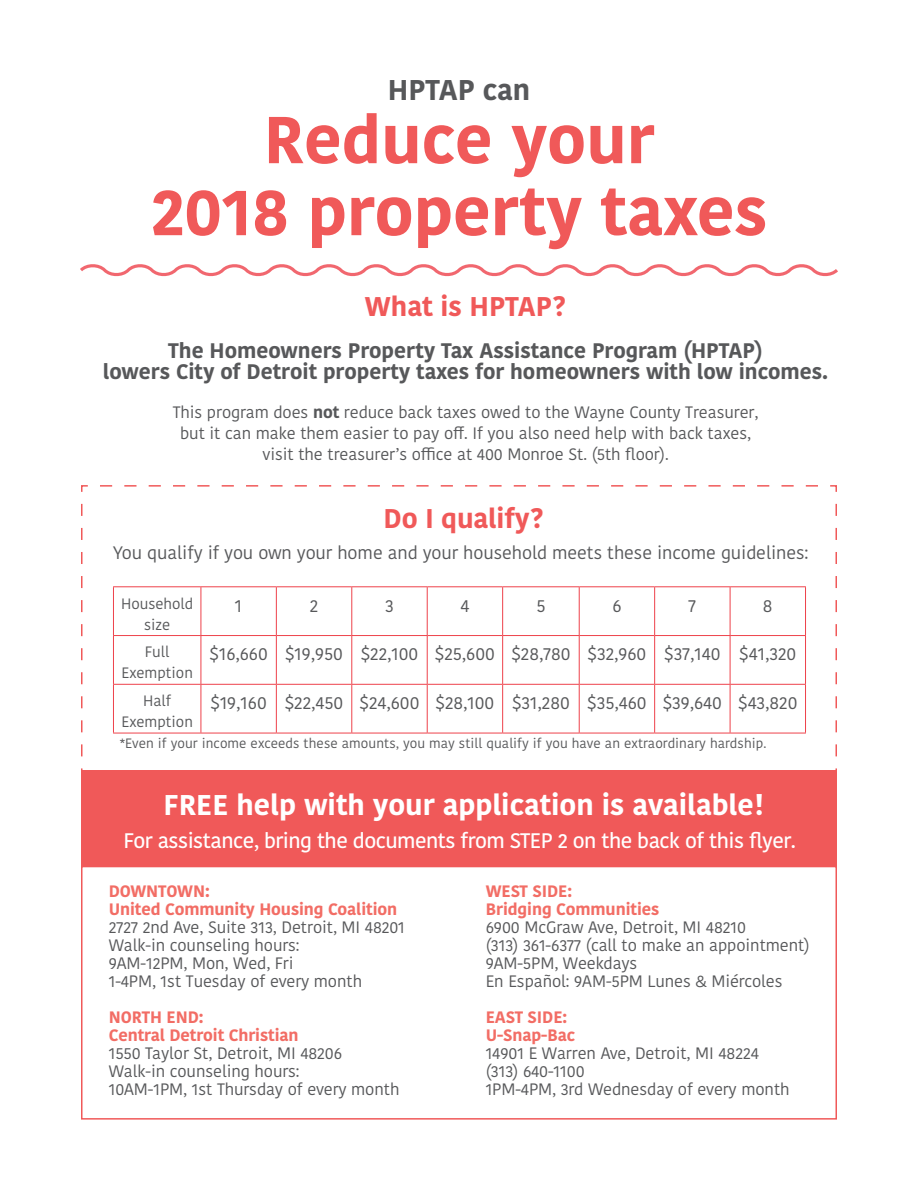
<style>
.page{position:relative;width:918px;height:1188px;background:#fff}
.page>*{position:absolute;margin:0;border:0;box-sizing:border-box;transform-origin:0 0}
.t1{font:700 66px "Kohinoor Bangla";color:#f05959}
.t2{font:700 28.5px "Kohinoor Bangla";color:#fff}
.t3{font:700 28.5px "Kohinoor Bangla";color:#57585a}
.t4{font:700 27px "Kohinoor Bangla";letter-spacing:-.005em;color:#f05959}
.t5{font:700 21px "Kohinoor Bangla";color:#57585a}
.t6{font:500 21px "Kohinoor Bangla";letter-spacing:-.025em;color:#fff}
.t7{font:18px "Kohinoor Bangla";letter-spacing:-.005em;color:#57585a}
.t8{font:16.5px/18px "Kohinoor Bangla";letter-spacing:-.005em;color:#57585a}
.t9{font:700 16.5px "Kohinoor Bangla";letter-spacing:-.005em;color:#f26d65}
.t10{font:15px/21px "Kohinoor Bangla";color:#57585a;text-align:center}
.t11{font:13.5px "Kohinoor Bangla";letter-spacing:.005em;color:#57585a}
.s1{font-weight:700}
</style>
<div class="page">
<svg style="left:81px;top:485px;width:756px;height:286px"></svg>
<div style="left:81px;top:866px;width:756px;height:254px;border:2px solid #f05959"></div>
<div style="left:81px;top:771px;width:756px;height:95px;background:#f05959"></div>
<hr style="left:113px;top:586px;width:88px;height:1px;background:#ee424b">
<hr style="left:113px;top:587px;width:1px;height:48px;background:#ee424b">
<hr style="left:201px;top:586px;width:75px;height:1px;background:#ee424b">
<hr style="left:201px;top:587px;width:1px;height:48px;background:#ee424b">
<hr style="left:276px;top:586px;width:76px;height:1px;background:#ee424b">
<hr style="left:276px;top:587px;width:1px;height:48px;background:#ee424b">
<hr style="left:352px;top:586px;width:75px;height:1px;background:#ee424b">
<hr style="left:351px;top:587px;width:1px;height:48px;background:#ee424b">
<hr style="left:427px;top:586px;width:76px;height:1px;background:#ee424b">
<hr style="left:427px;top:587px;width:1px;height:48px;background:#ee424b">
<hr style="left:503px;top:586px;width:76px;height:1px;background:#ee424b">
<hr style="left:502px;top:587px;width:1px;height:48px;background:#ee424b">
<hr style="left:579px;top:586px;width:76px;height:1px;background:#ee424b">
<hr style="left:579px;top:587px;width:1px;height:48px;background:#ee424b">
<hr style="left:655px;top:586px;width:75px;height:1px;background:#ee424b">
<hr style="left:654px;top:587px;width:1px;height:48px;background:#ee424b">
<hr style="left:730px;top:586px;width:76px;height:1px;background:#ee424b">
<hr style="left:730px;top:587px;width:1px;height:48px;background:#ee424b">
<hr style="left:805px;top:587px;width:1px;height:48px;background:#ee424b">
<hr style="left:113px;top:635px;width:88px;height:1px;background:#ee424b">
<hr style="left:113px;top:636px;width:1px;height:48px;background:#ee424b">
<hr style="left:201px;top:635px;width:75px;height:1px;background:#ee424b">
<hr style="left:201px;top:636px;width:1px;height:48px;background:#ee424b">
<hr style="left:276px;top:635px;width:76px;height:1px;background:#ee424b">
<hr style="left:276px;top:636px;width:1px;height:48px;background:#ee424b">
<hr style="left:352px;top:635px;width:75px;height:1px;background:#ee424b">
<hr style="left:351px;top:636px;width:1px;height:48px;background:#ee424b">
<hr style="left:427px;top:635px;width:76px;height:1px;background:#ee424b">
<hr style="left:427px;top:636px;width:1px;height:48px;background:#ee424b">
<hr style="left:503px;top:635px;width:76px;height:1px;background:#ee424b">
<hr style="left:502px;top:636px;width:1px;height:48px;background:#ee424b">
<hr style="left:579px;top:635px;width:76px;height:1px;background:#ee424b">
<hr style="left:579px;top:636px;width:1px;height:48px;background:#ee424b">
<hr style="left:655px;top:635px;width:75px;height:1px;background:#ee424b">
<hr style="left:654px;top:636px;width:1px;height:48px;background:#ee424b">
<hr style="left:730px;top:635px;width:76px;height:1px;background:#ee424b">
<hr style="left:730px;top:636px;width:1px;height:48px;background:#ee424b">
<hr style="left:805px;top:636px;width:1px;height:48px;background:#ee424b">
<hr style="left:113px;top:684px;width:88px;height:1px;background:#ee424b">
<hr style="left:113px;top:685px;width:1px;height:48px;background:#ee424b">
<hr style="left:201px;top:684px;width:75px;height:1px;background:#ee424b">
<hr style="left:201px;top:685px;width:1px;height:48px;background:#ee424b">
<hr style="left:276px;top:684px;width:76px;height:1px;background:#ee424b">
<hr style="left:276px;top:685px;width:1px;height:48px;background:#ee424b">
<hr style="left:352px;top:684px;width:75px;height:1px;background:#ee424b">
<hr style="left:351px;top:685px;width:1px;height:48px;background:#ee424b">
<hr style="left:427px;top:684px;width:76px;height:1px;background:#ee424b">
<hr style="left:427px;top:685px;width:1px;height:48px;background:#ee424b">
<hr style="left:503px;top:684px;width:76px;height:1px;background:#ee424b">
<hr style="left:502px;top:685px;width:1px;height:48px;background:#ee424b">
<hr style="left:579px;top:684px;width:76px;height:1px;background:#ee424b">
<hr style="left:579px;top:685px;width:1px;height:48px;background:#ee424b">
<hr style="left:655px;top:684px;width:75px;height:1px;background:#ee424b">
<hr style="left:654px;top:685px;width:1px;height:48px;background:#ee424b">
<hr style="left:730px;top:684px;width:76px;height:1px;background:#ee424b">
<hr style="left:730px;top:685px;width:1px;height:48px;background:#ee424b">
<hr style="left:805px;top:685px;width:1px;height:48px;background:#ee424b">
<hr style="left:113px;top:733px;width:88px;height:1px;background:#ee424b">
<hr style="left:201px;top:733px;width:75px;height:1px;background:#ee424b">
<hr style="left:276px;top:733px;width:76px;height:1px;background:#ee424b">
<hr style="left:352px;top:733px;width:75px;height:1px;background:#ee424b">
<hr style="left:427px;top:733px;width:76px;height:1px;background:#ee424b">
<hr style="left:503px;top:733px;width:76px;height:1px;background:#ee424b">
<hr style="left:579px;top:733px;width:76px;height:1px;background:#ee424b">
<hr style="left:655px;top:733px;width:75px;height:1px;background:#ee424b">
<hr style="left:730px;top:733px;width:76px;height:1px;background:#ee424b">
<svg style="left:80px;top:264px;width:758px;height:13px"></svg>
<p class="t3" style="left:388px;top:65px;width:144px">HPTAP can</p>
<p class="t1" style="left:264px;top:82px;width:392px">Reduce your</p>
<p class="t1" style="left:151px;top:154px;width:618px">2018 property taxes</p>
<p class="t4" style="left:365px;top:283px;width:203px">What is HPTAP?</p>
<p class="t5" style="left:168px;top:332px;width:596px">The Homeowners Property Tax Assistance Program (HPTAP)</p>
<p class="t5" style="left:103px;top:353px;width:727px">lowers City of Detroit property taxes for homeowners with low incomes.</p>
<p class="t8" style="left:173px;top:403px;width:587px">This program does <span class="s1">not</span> reduce back taxes owed to the Wayne County Treasurer,</p>
<p class="t8" style="left:180px;top:424px;width:572px">but it can make them easier to pay off. If you also need help with back taxes,</p>
<p class="t8" style="left:263px;top:445px;width:408px">visit the treasurer’s office at 400 Monroe St. (5th floor).</p>
<p class="t4" style="left:384px;top:495px;width:162px">Do I qualify?</p>
<p class="t7" style="left:113px;top:539px;width:697px">You qualify if you own your home and your household meets these income guidelines:</p>
<p class="t10" style="left:121px;top:592px;width:74px">Household size</p>
<p class="t7" style="left:235px;top:592px;width:9px">1</p>
<p class="t7" style="left:310px;top:592px;width:10px">2</p>
<p class="t7" style="left:385px;top:592px;width:10px">3</p>
<p class="t7" style="left:460px;top:592px;width:10px">4</p>
<p class="t7" style="left:536px;top:592px;width:11px">5</p>
<p class="t7" style="left:612px;top:592px;width:11px">6</p>
<p class="t7" style="left:689px;top:592px;width:9px">7</p>
<p class="t7" style="left:763px;top:592px;width:11px">8</p>
<p class="t10" style="left:121px;top:641px;width:73px">Full<br>Exemption</p>
<p class="t7" style="left:210px;top:640px;width:60px">$16,660</p>
<p class="t7" style="left:285px;top:640px;width:59px">$19,950</p>
<p class="t7" style="left:361px;top:640px;width:59px">$22,100</p>
<p class="t7" style="left:435px;top:640px;width:61px">$25,600</p>
<p class="t7" style="left:511px;top:640px;width:61px">$28,780</p>
<p class="t7" style="left:588px;top:640px;width:60px">$32,960</p>
<p class="t7" style="left:664px;top:640px;width:58px">$37,140</p>
<p class="t7" style="left:739px;top:640px;width:59px">$41,320</p>
<p class="t10" style="left:121px;top:690px;width:73px">Half<br>Exemption</p>
<p class="t7" style="left:210px;top:689px;width:58px">$19,160</p>
<p class="t7" style="left:285px;top:689px;width:60px">$22,450</p>
<p class="t7" style="left:360px;top:689px;width:61px">$24,600</p>
<p class="t7" style="left:436px;top:689px;width:60px">$28,100</p>
<p class="t7" style="left:512px;top:689px;width:59px">$31,280</p>
<p class="t7" style="left:587px;top:689px;width:61px">$35,460</p>
<p class="t7" style="left:663px;top:689px;width:61px">$39,640</p>
<p class="t7" style="left:738px;top:689px;width:61px">$43,820</p>
<p class="t11" style="left:120px;top:733px;width:648px">*Even if your income exceeds these amounts, you may still qualify if you have an extraordinary hardship.</p>
<p class="t2" style="left:164px;top:779px;width:602px">FREE help with your application is available!</p>
<p class="t6" style="left:124px;top:823px;width:674px">For assistance, bring the documents from STEP 2 on the back of this flyer.</p>
<p class="t9" style="left:109px;top:877px;width:103px">DOWNTOWN:</p>
<p class="t9" style="left:109px;top:895px;width:290px">United Community Housing Coalition</p>
<p class="t8" style="left:109px;top:918px;width:298px">2727 2nd Ave, Suite 313, Detroit, MI 48201</p>
<p class="t8" style="left:109px;top:936px;width:192px">Walk-in counseling hours:</p>
<p class="t8" style="left:109px;top:954px;width:186px">9AM-12PM, Mon, Wed, Fri</p>
<p class="t8" style="left:109px;top:972px;width:255px">1-4PM, 1st Tuesday of every month</p>
<p class="t9" style="left:109px;top:1003px;width:96px">NORTH END:</p>
<p class="t9" style="left:109px;top:1021px;width:191px">Central Detroit Christian</p>
<p class="t8" style="left:109px;top:1044px;width:235px">1550 Taylor St, Detroit, MI 48206</p>
<p class="t8" style="left:109px;top:1062px;width:192px">Walk-in counseling hours:</p>
<p class="t8" style="left:109px;top:1080px;width:292px">10AM-1PM, 1st Thursday of every month</p>
<p class="t9" style="left:486px;top:877px;width:88px">WEST SIDE:</p>
<p class="t9" style="left:486px;top:895px;width:175px">Bridging Communities</p>
<p class="t8" style="left:486px;top:918px;width:262px">6900 McGraw Ave, Detroit, MI 48210</p>
<p class="t8" style="left:486px;top:936px;width:326px">(313) 361-6377 (call to make an appointment)<br>9AM-5PM, Weekdays</p>
<p class="t8" style="left:486px;top:972px;width:298px">En Español: 9AM-5PM Lunes &amp; Miércoles</p>
<p class="t9" style="left:486px;top:1003px;width:83px">EAST SIDE:</p>
<p class="t9" style="left:486px;top:1021px;width:91px">U-Snap-Bac</p>
<p class="t8" style="left:486px;top:1044px;width:275px">14901 E Warren Ave, Detroit, MI 48224</p>
<p class="t8" style="left:486px;top:1062px;width:101px">(313) 640-1100</p>
<p class="t8" style="left:486px;top:1080px;width:305px">1PM-4PM, 3rd Wednesday of every month</p>
</div>
